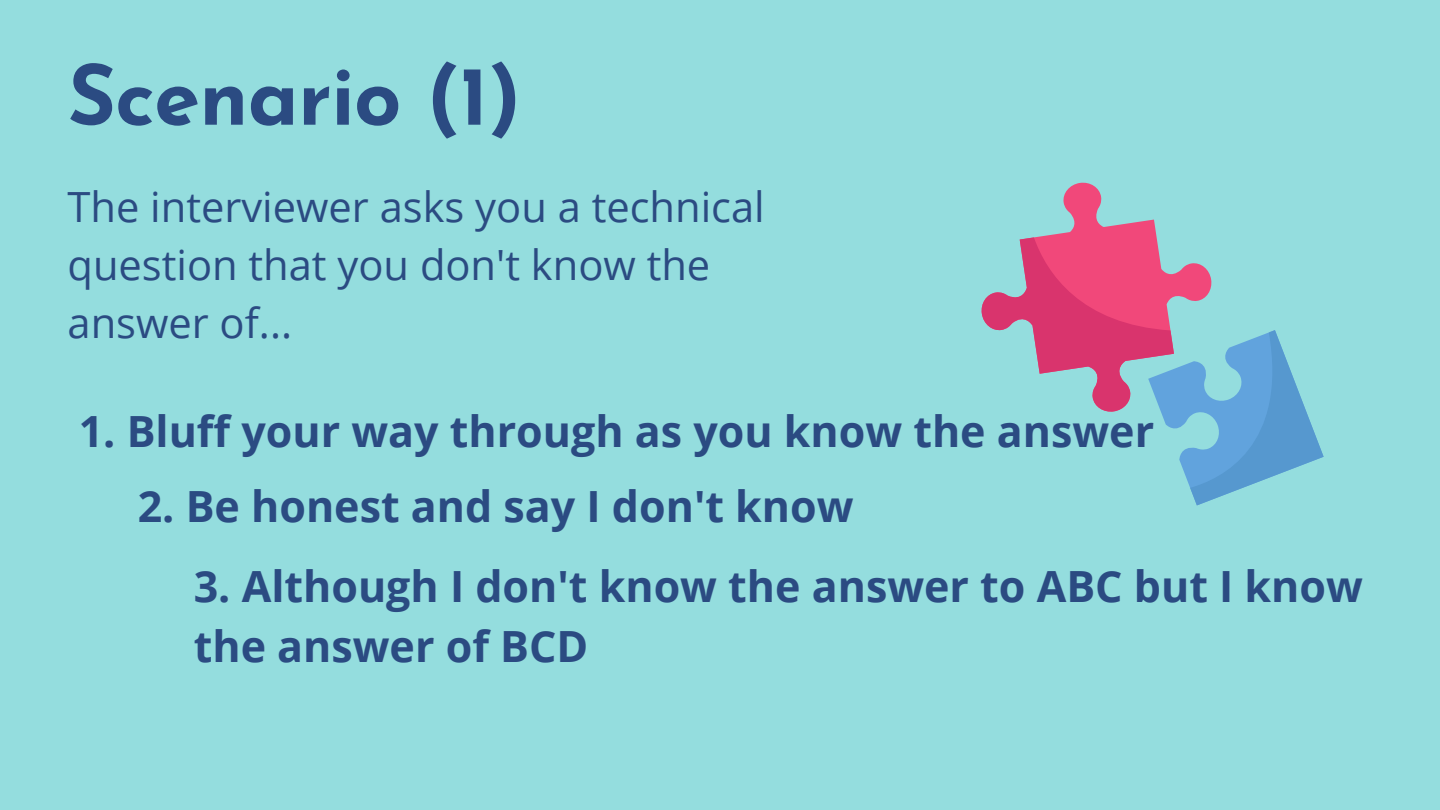
<style>
.page{position:relative;width:1440px;height:810px;background:#94ddde}
.page>*{position:absolute;margin:0;border:0;box-sizing:border-box;transform-origin:0 0}
.t1{font:700 83.3px "Josefin Sans";letter-spacing:-.01em;color:#2b4b82}
.t2{font:700 43px/60px "Open Sans";color:#2b4b82}
.t3{font:41.6px/57.8px "Open Sans";color:#2b4b82}
</style>
<div class="page">
<svg style="left:1037px;top:182px;width:120px;height:55px"></svg>
<svg style="left:981px;top:237px;width:343px;height:268px"></svg>
<p class="t1" style="left:68px;top:62px;width:455px">Scenario (1)</p>
<p class="t3" style="left:68px;top:177px;width:699px">The interviewer asks you a technical question that you don't know the answer of...</p>
<p class="t2" style="left:79px;top:401px;width:1077px">1. Bluff your way through as you know the answer</p>
<p class="t2" style="left:138px;top:475px;width:717px">2. Be honest and say I don't know</p>
<p class="t2" style="left:194px;top:555px;width:1171px">3. Although I don't know the answer to ABC but I know the answer of BCD</p>
</div>
